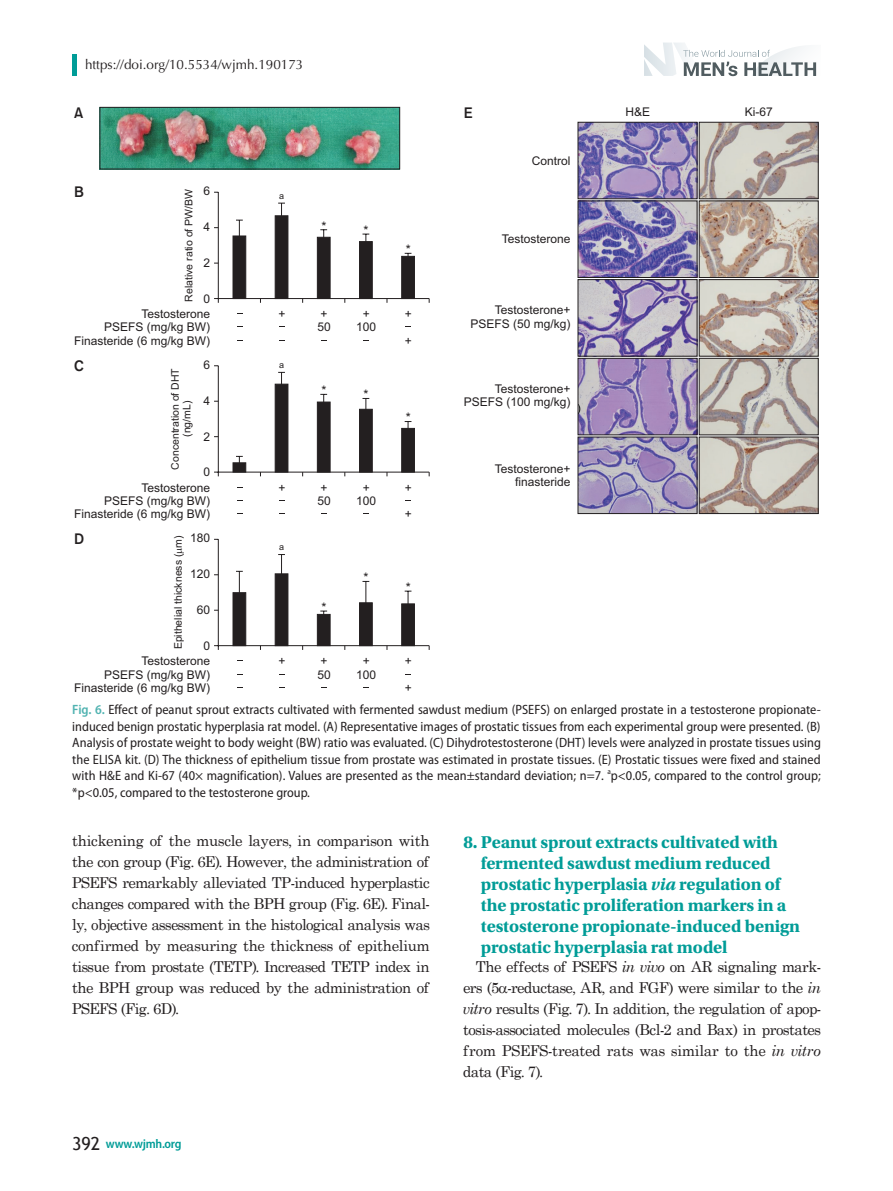
<style>
.page{position:relative;width:893px;height:1191px;background:#fff}
.page>*{position:absolute;margin:0;border:0;box-sizing:border-box;transform-origin:0 0}
._1__제목{font:700 18px/21px "Utopia Std";letter-spacing:-.01em;color:#009c97}
.본문{font:15px/21px "Century Schoolbook";letter-spacing:-.035em;color:#231f20;text-align:justify}
.t1{font:15px "Gothic 725 BT Bold A";color:#231f20}
.표본문{font:semi-condensed 13.5px/16.5px "Myriad Pro";color:#231f20;text-align:justify}
.t2{font:13.5px "Optima LT Std";color:#231f20}
.t3{font:12.9px "Arial";color:#231f20}
.t4{font:600 semi-condensed 12.75px "Myriad Pro";letter-spacing:-.025em;color:#009c97}
.t5{font:12px/13.4px "Arial";color:#231f20;text-align:right}
.t6{font:10.5px/11.7px "Arial";color:#231f20;text-align:center}
.t7{font:9px "Arial";color:#231f20}
.표본문-2{font:semi-condensed 7.8px "Myriad Pro";color:#231f20}
.s1{font-weight:600;color:#51b3b1}
.s2{font-style:italic}
.s3{font-family:"Trebuchet MS";font-weight:400;font-stretch:normal;font-size:18px;color:#231f20}
</style>
<div class="page">
<div style="left:72px;top:54px;width:5px;height:21px;background:#009c97"></div>
<svg style="left:644px;top:43px;width:173px;height:33px"></svg>
<img style="left:577px;top:122px;width:242px;height:392px">
<img style="left:102px;top:109px;width:296px;height:58px">
<div style="left:100px;top:107px;width:300px;height:62px;border:1px solid #231f20"></div>
<svg style="left:214px;top:191px;width:216px;height:112px"></svg>
<div style="left:401px;top:256px;width:14px;height:43px;background:#231f20;border:1px solid #231f20"></div>
<svg style="left:214px;top:365px;width:216px;height:112px"></svg>
<div style="left:401px;top:428px;width:14px;height:44px;background:#231f20;border:1px solid #231f20"></div>
<svg style="left:214px;top:538px;width:216px;height:112px"></svg>
<div style="left:401px;top:603px;width:14px;height:43px;background:#231f20;border:1px solid #231f20"></div>
<p class="t2" style="left:85px;top:57px;width:220px">https://doi.org/10.5534/wjmh.190173</p>
<p class="t1" style="left:74px;top:104px;width:11px">A</p>
<p class="t5" style="left:203px;top:185px;width:8px">6</p>
<p class="t5" style="left:203px;top:221px;width:8px">4</p>
<p class="t5" style="left:203px;top:257px;width:8px">2</p>
<p class="t1" style="left:74px;top:183px;width:11px">B</p>
<p class="t7" style="left:279px;top:192px;width:7px">a</p>
<p class="t6" style="left:184px;top:302px;width:114px;rotate:-90deg">Relative ratio of PW/BW</p>
<p class="t3" style="left:321px;top:221px;width:7px">*</p>
<p class="t3" style="left:364px;top:225px;width:7px">*</p>
<p class="t3" style="left:406px;top:245px;width:7px">*</p>
<p class="t5" style="left:141px;top:292px;width:70px;line-height:15.1px">0<br>Testosterone</p>
<p class="t5" style="left:74px;top:322px;width:138px">PSEFS (mg/kg BW)<br>Finasteride (6 mg/kg BW)</p>
<p class="t5" style="left:278px;top:308px;width:9px">+</p>
<p class="t5" style="left:317px;top:308px;width:15px;text-align:left">+<br>50</p>
<p class="t5" style="left:356px;top:308px;width:22px;text-align:center">+<br>100</p>
<p class="t5" style="left:405px;top:308px;width:9px">+</p>
<p class="t5" style="left:405px;top:335px;width:9px">+</p>
<p class="t5" style="left:203px;top:359px;width:8px">6</p>
<p class="t5" style="left:203px;top:395px;width:8px">4</p>
<p class="t5" style="left:203px;top:431px;width:8px">2</p>
<p class="t1" style="left:74px;top:357px;width:11px">C</p>
<p class="t7" style="left:279px;top:362px;width:7px">a</p>
<p class="t6" style="left:170px;top:469px;width:103px;rotate:-90deg">Concentration of DHT (ng/mL)</p>
<p class="t5" style="left:141px;top:465px;width:70px;line-height:15.1px">0<br>Testosterone</p>
<p class="t5" style="left:74px;top:495px;width:138px">PSEFS (mg/kg BW)<br>Finasteride (6 mg/kg BW)</p>
<p class="t3" style="left:321px;top:386px;width:7px">*</p>
<p class="t3" style="left:364px;top:390px;width:7px">*</p>
<p class="t3" style="left:406px;top:413px;width:7px">*</p>
<p class="t5" style="left:278px;top:482px;width:9px">+</p>
<p class="t5" style="left:317px;top:482px;width:15px;text-align:left">+<br>50</p>
<p class="t5" style="left:356px;top:482px;width:22px;text-align:center">+<br>100</p>
<p class="t5" style="left:405px;top:482px;width:9px">+</p>
<p class="t5" style="left:405px;top:508px;width:9px">+</p>
<p class="t5" style="left:190px;top:532px;width:22px">180</p>
<p class="t5" style="left:190px;top:568px;width:22px">120</p>
<p class="t5" style="left:197px;top:604px;width:15px">60</p>
<p class="t1" style="left:74px;top:530px;width:12px">D</p>
<p class="t6" style="left:173px;top:649px;width:115px;rotate:-90deg">Epithelial thickness ( m)</p>
<p class="t5" style="left:141px;top:639px;width:70px;line-height:15.1px">0<br>Testosterone</p>
<p class="t5" style="left:74px;top:668px;width:138px">PSEFS (mg/kg BW)<br>Finasteride (6 mg/kg BW)</p>
<p class="t7" style="left:279px;top:544px;width:7px">a</p>
<p class="t3" style="left:321px;top:602px;width:7px">*</p>
<p class="t3" style="left:364px;top:573px;width:7px">*</p>
<p class="t3" style="left:406px;top:582px;width:7px">*</p>
<p class="t5" style="left:278px;top:655px;width:9px">+</p>
<p class="t5" style="left:317px;top:655px;width:15px;text-align:left">+<br>50</p>
<p class="t5" style="left:356px;top:655px;width:22px;text-align:center">+<br>100</p>
<p class="t5" style="left:405px;top:655px;width:9px">+</p>
<p class="t5" style="left:405px;top:682px;width:9px">+</p>
<p class="t1" style="left:464px;top:104px;width:11px">E</p>
<p class="t5" style="left:625px;top:106px;width:26px">H&amp;E</p>
<p class="t5" style="left:745px;top:106px;width:30px">Ki-67</p>
<p class="t5" style="left:532px;top:155px;width:40px">Control</p>
<p class="t5" style="left:502px;top:234px;width:70px">Testosterone</p>
<p class="t5" style="left:470px;top:304px;width:102px">Testosterone+<br>PSEFS (50 mg/kg)</p>
<p class="t5" style="left:464px;top:383px;width:108px">Testosterone+<br>PSEFS (100 mg/kg)</p>
<p class="t5" style="left:495px;top:463px;width:77px">Testosterone+ finasteride</p>
<p class="표본문" style="left:72px;top:701px;width:750px"><span class="s1">Fig. 6.</span> Effect of peanut sprout extracts cultivated with fermented sawdust medium (PSEFS) on enlarged prostate in a testosterone propionate&shy;induced benign prostatic hyperplasia rat model. (A) Representative images of prostatic tissues from each experimental group were presented. (B)<br>Analysis of prostate weight to body weight (BW) ratio was evaluated. (C) Dihydrotestosterone (DHT) levels were analyzed in prostate tissues using the ELISA kit. (D) The thickness of epithelium tissue from prostate was estimated in prostate tissues. (E) Prostatic tissues were fixed and stained with H&amp;E and Ki-67 (40× magnification). Values are presented as the mean±standard deviation; n=7.</p>
<p class="표본문-2" style="left:607px;top:766px;width:5px">a</p>
<p class="표본문" style="left:611px;top:767px;width:211px">p&lt;0.05, compared to the control group;</p>
<p class="표본문" style="left:72px;top:784px;width:239px">*p&lt;0.05, compared to the testosterone group.</p>
<p class="본문" style="left:72px;top:829px;width:360px">thickening of the muscle layers, in comparison with the con group (Fig. 6E). However, the administration of PSEFS remarkably alleviated TP-induced hyperplastic changes compared with the BPH group (Fig. 6E). Final&shy;ly, objective assessment in the histological analysis was confirmed by measuring the thickness of epithelium tissue from prostate (TETP). Increased TETP index in the BPH group was reduced by the administration of PSEFS (Fig. 6D).</p>
<p class="_1__제목" style="left:481px;top:832px;width:321px;text-indent:-17px">8. Peanut sprout extracts cultivated with fermented sawdust medium reduced prostatic hyperplasia <span class="s2">via</span> regulation of the prostatic proliferation markers in a testosterone propionate-induced benign prostatic hyperplasia rat model</p>
<p class="본문" style="left:463px;top:955px;width:360px;text-indent:13px">The effects of PSEFS <span class="s2">in vivo</span> on AR signaling mark&shy;ers (5 -reductase, AR, and FGF) were similar to the <span class="s2">in vitro</span> results (Fig. 7). In addition, the regulation of apop&shy;tosis-associated molecules (Bcl-2 and Bax) in prostates from PSEFS-treated rats was similar to the <span class="s2">in vitro </span>data (Fig. 7).</p>
<p class="t4" style="left:72px;top:1135px;width:111px"><span class="s3">392</span> www.wjmh.org</p>
</div>
